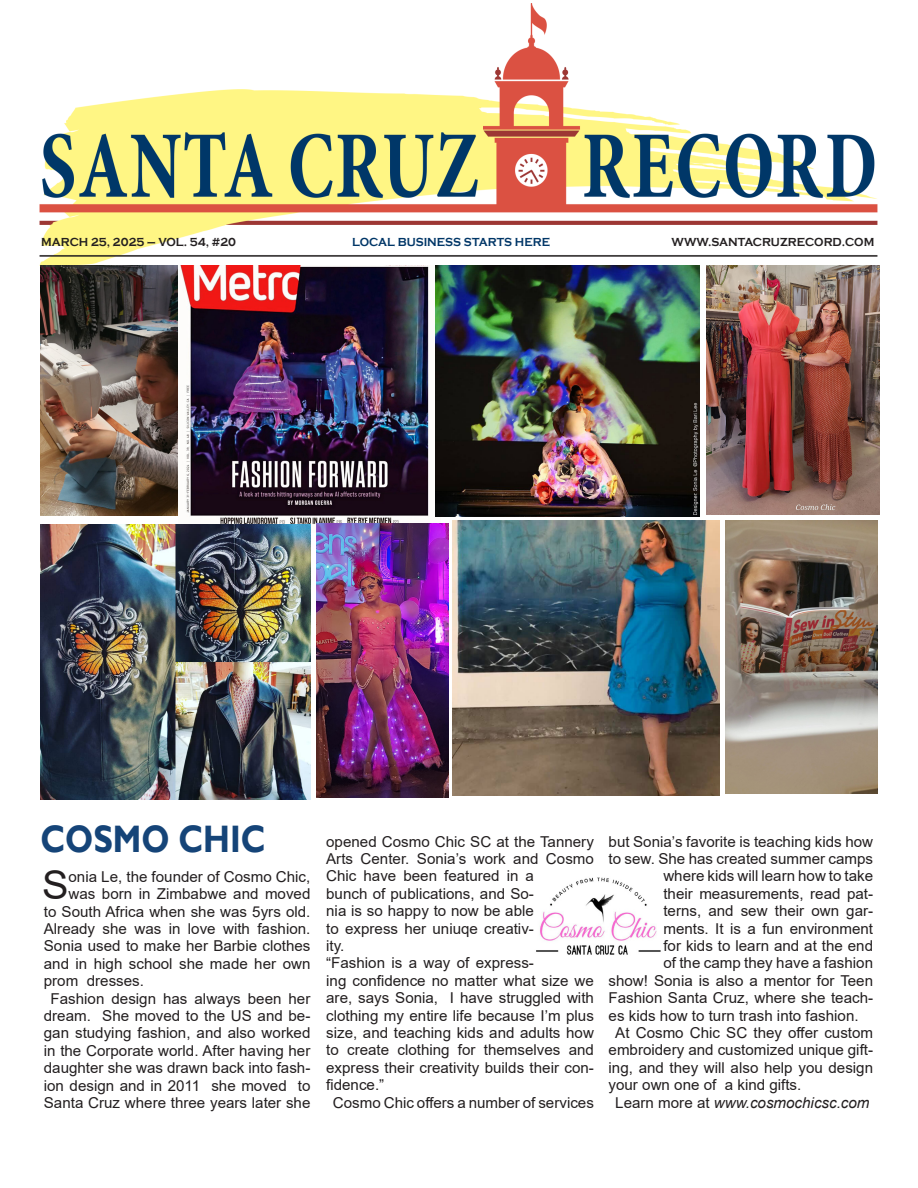
<style>
.page{position:relative;width:918px;height:1188px;background:#fff}
.page>*{position:absolute;margin:0;border:0;box-sizing:border-box;transform-origin:0 0}
.t1{font:39.3px "Arial";color:#231f20}
.Inside_this_Issue{font:700 38.25px "Gill Sans";color:#154478;scale:.84 1}
.t2{font:15px/17.4px "Arial";color:#231f20}
.t3{font:italic 15px "Arial";color:#231f20}
.t4{font:700 12px "Copperplate Gothic";color:#231f20;scale:.92 1}
.t5{font:700 12px "Copperplate Gothic";color:#003667;scale:.92 1}
.s1{font-style:normal}
</style>
<div class="page">
<img style="left:39px;top:4px;width:841px;height:262px">
<img style="left:536px;top:877px;width:125px;height:78px">
<img style="left:40px;top:266px;width:138px;height:250px">
<img style="left:180px;top:266px;width:261px;height:259px">
<img style="left:435px;top:266px;width:264px;height:250px">
<img style="left:707px;top:266px;width:173px;height:248px">
<img style="left:41px;top:524px;width:270px;height:276px">
<img style="left:453px;top:520px;width:267px;height:276px">
<img style="left:725px;top:521px;width:153px;height:273px">
<img style="left:316px;top:524px;width:133px;height:273px">
<p class="t4" style="left:41px;top:235px;width:213px">MARCH 25, 2025 – VOL. 54, #20</p>
<p class="t5" style="left:352px;top:235px;width:217px">LOCAL BUSINESS STARTS HERE</p>
<p class="t4" style="left:672px;top:235px;width:222px">WWW.SANTACRUZRECORD.COM</p>
<p class="Inside_this_Issue" style="left:40px;top:816px;width:270px">COSMO CHIC</p>
<p class="t2" style="left:326px;top:833px;width:269px">opened Cosmo Chic SC at the Tannery<br>Arts Center. Sonia’s work and Cosmo<br>Chic have been featured in a<br>bunch of publications, and So-<br>nia is so happy to now be able<br>to express her uniuqe creativ-<br>ity.</p>
<p class="t2" style="left:326px;top:954px;width:269px">“Fashion is a way of express-<br>ing confidence no matter what size we are, says Sonia, I have struggled with clothing my entire life because I’m plus size, and teaching kids and adults how to create clothing for themselves and express their creativity builds their con&shy;fidence.”</p>
<p class="t2" style="left:333px;top:1094px;width:262px">Cosmo Chic offers a number of services</p>
<p class="t1" style="left:42px;top:858px;width:28px">S</p>
<p class="t2" style="left:69px;top:868px;width:243px">onia Le, the founder of Cosmo Chic,</p>
<p class="t2" style="left:69px;top:885px;width:243px">was born in Zimbabwe and moved</p>
<p class="t2" style="left:44px;top:903px;width:268px">to South Africa when she was 5yrs old.</p>
<p class="t2" style="left:44px;top:920px;width:268px">Already she was in love with fashion.</p>
<p class="t2" style="left:44px;top:937px;width:268px">Sonia used to make her Barbie clothes</p>
<p class="t2" style="left:44px;top:955px;width:268px">and in high school she made her own</p>
<p class="t2" style="left:44px;top:972px;width:102px">prom dresses.</p>
<p class="t2" style="left:44px;top:990px;width:268px;text-align:center">Fashion design has always been her dream. She moved to the US and be&shy;gan studying fashion, and also worked in the Corporate world. After having her daughter she was drawn back into fash&shy;ion design and in 2011 she moved to Santa Cruz where three years later she</p>
<p class="t2" style="left:609px;top:833px;width:266px">but Sonia’s favorite is teaching kids how</p>
<p class="t2" style="left:609px;top:850px;width:266px">to sew. She has created summer camps</p>
<p class="t2" style="left:663px;top:867px;width:211px">where kids will learn how to take</p>
<p class="t2" style="left:663px;top:885px;width:211px">their measurements, read pat-</p>
<p class="t2" style="left:663px;top:902px;width:211px">terns, and sew their own gar-</p>
<p class="t2" style="left:663px;top:920px;width:211px">ments. It is a fun environment</p>
<p class="t2" style="left:663px;top:937px;width:211px">for kids to learn and at the end</p>
<p class="t2" style="left:663px;top:954px;width:211px">of the camp they have a fashion</p>
<p class="t2" style="left:609px;top:972px;width:266px">show! Sonia is also a mentor for Teen</p>
<p class="t2" style="left:609px;top:989px;width:266px">Fashion Santa Cruz, where she teach-</p>
<p class="t2" style="left:609px;top:1007px;width:252px">es kids how to turn trash into fashion.</p>
<p class="t2" style="left:609px;top:1024px;width:266px;text-align:justify;text-indent:7px">At Cosmo Chic SC they offer custom embroidery and customized unique gift&shy;ing, and they will also help you design your own one of a kind gifts.</p>
<p class="t3" style="left:615px;top:1093px;width:256px"><span class="s1">Learn more at</span> www.cosmochicsc.com</p>
</div>
